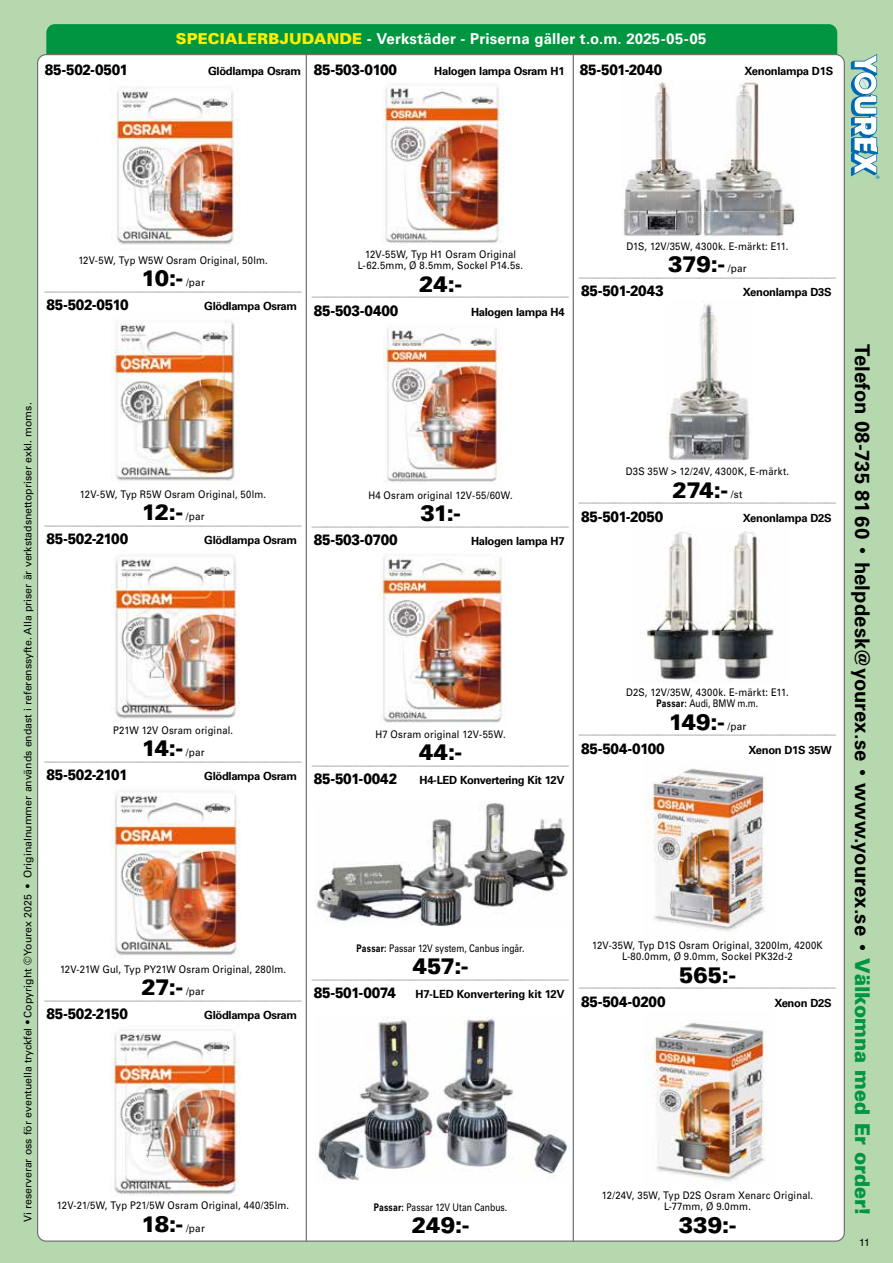
<style>
.page{position:relative;width:893px;height:1263px;background:#b5d8af}
.page>*{position:absolute;margin:0;border:0;box-sizing:border-box;transform-origin:0 0}
.t1{font:900 22.5px "Univers";letter-spacing:-.01em;color:#000;scale:.95 1}
.t2{font:700 20.25px "Univers LT Std";letter-spacing:.005em;color:#000}
.t3{font:900 15px "Univers";letter-spacing:-.025em;color:#000;scale:.85 1}
.t4{font:700 15px "Univers LT Std";letter-spacing:.015em;color:#fff}
.t5{font:900 15px "Univers";letter-spacing:-.045em;color:#000;scale:.85 1}
.t6{font:700 11.25px "Univers LT Std";letter-spacing:-.03em;color:#000}
.t7{font:700 11.25px "Univers LT Std";letter-spacing:-.01em;color:#000}
.t8{font:10.5px "Univers LT Std";color:#706f6f}
.t9{font:10.5px/11.2px "Univers LT Std";letter-spacing:.015em;color:#000;text-align:center;scale:.9 1}
.t10{font:10.5px "Univers LT Std";letter-spacing:.015em;color:#000}
.t11{font:10.5px "Univers LT Std";letter-spacing:.015em;color:#000;scale:.81 1}
.t12{font:10.5px "Helvetica";color:#000}
.s1{font-family:"Univers";font-weight:900;color:#ffed00}
.s2{font-family:"Univers LT Std";font-weight:400;font-size:10.5px}
.s3{font-weight:700}
.s4{font-size:14.25px}
.s5{font-family:"Univers";font-weight:900;color:#009641}
</style>
<div class="page">
<div style="left:46px;top:24px;width:791px;height:41px;background:#009641;border-radius:9px"></div>
<svg style="left:850px;top:54px;width:29px;height:125px"></svg>
<div style="left:38px;top:55px;width:806px;height:1186px;background:#fff;border-radius:9px"></div>
<hr style="left:306px;top:54px;width:1px;height:1188px;background:#706f6f">
<hr style="left:573px;top:54px;width:1px;height:1188px;background:#706f6f">
<img style="left:110px;top:87px;width:130px;height:163px">
<img style="left:112px;top:322px;width:123px;height:163px">
<img style="left:111px;top:557px;width:129px;height:162px">
<img style="left:110px;top:794px;width:130px;height:164px">
<img style="left:110px;top:1029px;width:131px;height:167px">
<img style="left:382px;top:87px;width:121px;height:157px">
<img style="left:383px;top:329px;width:120px;height:155px">
<img style="left:379px;top:558px;width:123px;height:165px">
<img style="left:316px;top:802px;width:252px;height:124px">
<img style="left:318px;top:1017px;width:252px;height:164px">
<img style="left:622px;top:79px;width:173px;height:157px">
<img style="left:667px;top:303px;width:83px;height:158px">
<img style="left:644px;top:531px;width:130px;height:151px">
<img style="left:644px;top:768px;width:121px;height:163px">
<img style="left:645px;top:1022px;width:121px;height:160px">
<h3 class="t4" style="left:176px;top:30px;width:532px"><span class="s1">SPECIALERBJUDANDE</span> - Verkstäder - Priserna gäller t.o.m. 2025-05-05</h3>
<h3 class="t3" style="left:45px;top:59px;width:99px">85-502-0501</h3>
<p class="t6" style="left:208px;top:64px;width:94px">Glödlampa Osram</p>
<h3 class="t3" style="left:314px;top:59px;width:100px">85-503-0100</h3>
<p class="t6" style="left:434px;top:64px;width:132px">Halogen lampa Osram H1</p>
<h3 class="t3" style="left:580px;top:59px;width:99px">85-501-2040</h3>
<p class="t6" style="left:745px;top:64px;width:90px">Xenonlampa D1S</p>
<p class="t9" style="left:78px;top:254px;width:212px">12V-5W, Typ W5W Osram Original, 50lm.</p>
<h1 class="t1" style="left:141px;top:263px;width:68px">10:- <span class="s2">/par</span></h1>
<p class="t8" style="left:44px;top:281px;width:259px">_________________________________________________</p>
<h3 class="t3" style="left:46px;top:295px;width:98px">85-502-0510</h3>
<p class="t6" style="left:204px;top:300px;width:94px">Glödlampa Osram</p>
<p class="t9" style="left:358px;top:249px;width:185px">12V-55W, Typ H1 Osram Original<br>L-62.5mm, Ø 8.5mm, Sockel P14.5s.</p>
<h1 class="t1" style="left:419px;top:269px;width:46px">24:-</h1>
<p class="t8" style="left:312px;top:286px;width:259px">_________________________________________________</p>
<h3 class="t3" style="left:314px;top:301px;width:101px">85-503-0400</h3>
<p class="t6" style="left:471px;top:305px;width:95px">Halogen lampa H4</p>
<p class="t9" style="left:626px;top:241px;width:182px">D1S, 12V/35W, 4300k. E-märkt: E11.</p>
<h1 class="t1" style="left:668px;top:250px;width:84px">379:- <span class="s2">/par</span></h1>
<p class="t8" style="left:579px;top:267px;width:259px">_________________________________________________</p>
<h3 class="t3" style="left:581px;top:281px;width:99px">85-501-2043</h3>
<p class="t6" style="left:743px;top:286px;width:90px">Xenonlampa D3S</p>
<p class="t10" style="left:22px;top:1222px;width:821px;rotate:-90deg">Vi reserverar oss för eventuella tryckfel • Copyright © Yourex 2025 • Originalnummer används endast i referenssyfte. Alla priser är verkstadsnettopriser exkl. moms.</p>
<p class="t9" style="left:80px;top:488px;width:208px">12V-5W, Typ R5W Osram Original, 50lm.</p>
<h1 class="t1" style="left:142px;top:497px;width:68px">12:- <span class="s2">/par</span></h1>
<p class="t8" style="left:44px;top:515px;width:259px">_________________________________________________</p>
<h3 class="t3" style="left:46px;top:529px;width:98px">85-502-2100</h3>
<p class="t6" style="left:204px;top:534px;width:94px">Glödlampa Osram</p>
<p class="t9" style="left:368px;top:489px;width:162px">H4 Osram original 12V-55/60W.</p>
<h1 class="t1" style="left:420px;top:498px;width:44px">31:-</h1>
<p class="t8" style="left:312px;top:516px;width:259px">_________________________________________________</p>
<h3 class="t3" style="left:314px;top:530px;width:100px">85-503-0700</h3>
<p class="t6" style="left:471px;top:535px;width:95px">Halogen lampa H7</p>
<p class="t9" style="left:626px;top:466px;width:183px">D3S 35W &gt; 12/24V, 4300K, E-märkt.</p>
<h1 class="t1" style="left:673px;top:475px;width:75px">274:- <span class="s2">/st</span></h1>
<p class="t8" style="left:579px;top:492px;width:259px">_________________________________________________</p>
<h3 class="t3" style="left:581px;top:506px;width:98px">85-501-2050</h3>
<p class="t6" style="left:743px;top:511px;width:90px">Xenonlampa D2S</p>
<p class="t9" style="left:113px;top:724px;width:135px">P21W 12V Osram original.</p>
<h1 class="t1" style="left:141px;top:733px;width:68px">14:- <span class="s2">/par</span></h1>
<p class="t8" style="left:44px;top:751px;width:259px">_________________________________________________</p>
<h3 class="t5" style="left:46px;top:765px;width:97px">85-502-2101</h3>
<p class="t6" style="left:204px;top:770px;width:94px">Glödlampa Osram</p>
<p class="t9" style="left:375px;top:729px;width:146px">H7 Osram original 12V-55W.</p>
<h1 class="t1" style="left:419px;top:737px;width:47px">44:-</h1>
<p class="t8" style="left:312px;top:755px;width:259px">_________________________________________________</p>
<h3 class="t3" style="left:314px;top:769px;width:100px">85-501-0042</h3>
<p class="t6" style="left:420px;top:774px;width:147px">H4-LED Konvertering Kit 12V</p>
<p class="t9" style="left:626px;top:687px;width:182px">D2S, 12V/35W, 4300k. E-märkt: E11.<br><span class="s3">Passar:</span> Audi, BMW m.m.</p>
<h1 class="t1" style="left:668px;top:707px;width:84px">149:- <span class="s2">/par</span></h1>
<p class="t8" style="left:579px;top:724px;width:259px">_________________________________________________</p>
<h3 class="t3" style="left:581px;top:739px;width:100px">85-504-0100</h3>
<p class="t6" style="left:748px;top:743px;width:85px">Xenon D1S 35W</p>
<p class="t9" style="left:60px;top:963px;width:253px">12V-21W Gul, Typ PY21W Osram Original, 280lm.</p>
<h1 class="t1" style="left:141px;top:972px;width:68px">27:- <span class="s2">/par</span></h1>
<p class="t8" style="left:44px;top:990px;width:259px">_________________________________________________</p>
<h3 class="t3" style="left:46px;top:1004px;width:98px">85-502-2150</h3>
<p class="t6" style="left:204px;top:1008px;width:94px">Glödlampa Osram</p>
<p class="t11" style="left:357px;top:942px;width:209px"><span class="s3">Passar:</span> Passar 12V system, Canbus ingår.</p>
<h1 class="t1" style="left:413px;top:951px;width:60px">457:-</h1>
<p class="t8" style="left:312px;top:969px;width:259px">_________________________________________________</p>
<h3 class="t3" style="left:314px;top:983px;width:98px">85-501-0074</h3>
<p class="t7" style="left:415px;top:987px;width:151px">H7-LED Konvertering kit 12V</p>
<p class="t9" style="left:592px;top:940px;width:258px">12V-35W, Typ D1S Osram Original, 3200lm, 4200K<br>L-80.0mm, Ø 9.0mm, Sockel PK32d-2</p>
<h1 class="t1" style="left:679px;top:960px;width:61px">565:-</h1>
<p class="t8" style="left:579px;top:977px;width:259px">_________________________________________________</p>
<h3 class="t3" style="left:581px;top:991px;width:101px">85-504-0200</h3>
<p class="t6" style="left:774px;top:996px;width:59px">Xenon D2S</p>
<p class="t9" style="left:57px;top:1200px;width:260px">12V-21/5W, Typ P21/5W Osram Original, 440/35lm.</p>
<h1 class="t1" style="left:141px;top:1209px;width:68px">18:- <span class="s2">/par</span></h1>
<p class="t11" style="left:374px;top:1201px;width:166px"><span class="s3">Passar:</span> Passar 12V Utan Canbus.</p>
<h1 class="t1" style="left:412px;top:1210px;width:62px">249:-</h1>
<p class="t9" style="left:602px;top:1190px;width:236px">12/24V, 35W, Typ D2S Osram Xenarc Original.<br>L-77mm, Ø 9.0mm.</p>
<h1 class="t1" style="left:679px;top:1210px;width:62px">339:-</h1>
<h2 class="t2" style="left:874px;top:344px;width:873px;rotate:90deg">Telefon 08-735 81 60 <span class="s4">•</span> helpdesk@yourex.se <span class="s4">•</span> www.yourex.se <span class="s4">•</span> <span class="s5">Välkomna med Er order!</span></h2>
<p class="t12" style="left:859px;top:1234px;width:12px">11</p>
</div>
